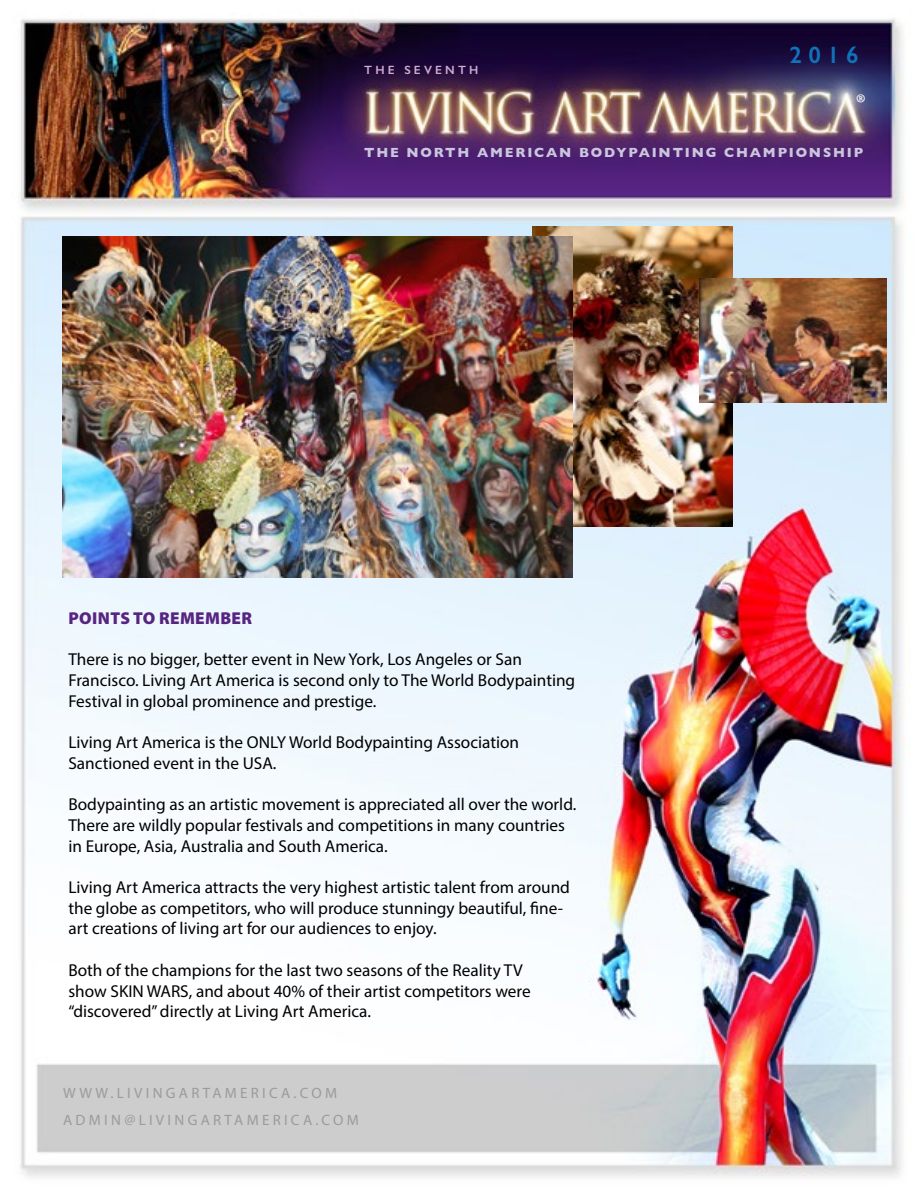
<style>
.page{position:relative;width:918px;height:1188px;background:#fff}
.page>*{position:absolute;margin:0;border:0;box-sizing:border-box;transform-origin:0 0}
.t1{font:31.35px "Minion Pro";color:#fff}
.t2{font:600 23.7px "Gill Sans";color:#1072ba}
.t3{font:17.25px/20.7px "Myriad Pro";color:#000}
.t4{font:900 17.25px "Myriad Pro";letter-spacing:.02em;color:#572481}
.t5{font:15px/27px "Myriad Pro";letter-spacing:.22em;color:#999b9e}
.t6{font:700 13.5px "Gill Sans";letter-spacing:.135em;color:#cac6de}
.t7{font:600 12px "Gill Sans";letter-spacing:.265em;color:#d0acd1}
</style>
<div class="page">
<img style="left:20px;top:19px;width:884px;height:1159px">
<img style="left:533px;top:227px;width:199px;height:299px">
<img style="left:62px;top:237px;width:510px;height:340px">
<img style="left:700px;top:278px;width:186px;height:125px">
<p class="t7" style="left:364px;top:63px;width:116px">THE SEVENTH</p>
<h2 class="t2" style="left:790px;top:41px;width:71px">2016</h2>
<h1 class="t1" style="left:856px;top:84px;width:12px">®</h1>
<p class="t6" style="left:364px;top:142px;width:501px">THE NORTH AMERICAN BODYPAINTING CHAMPIONSHIP</p>
<p class="t4" style="left:69px;top:608px;width:185px">POINTS TO REMEMBER</p>
<p class="t3" style="left:68px;top:649px;width:508px">There is no bigger, better event in New York, Los Angeles or San<br>Francisco. Living Art America is second only to The World Bodypainting<br>Festival in global prominence and prestige.</p>
<p class="t3" style="left:68px;top:732px;width:452px">Living Art America is the ONLY World Bodypainting Association<br>Sanctioned event in the USA.</p>
<p class="t3" style="left:68px;top:794px;width:510px">Bodypainting as an artistic movement is appreciated all over the world.<br>There are wildly popular festivals and competitions in many countries in Europe, Asia, Australia and South America.</p>
<p class="t3" style="left:68px;top:877px;width:503px">Living Art America attracts the very highest artistic talent from around the globe as competitors, who will produce stunningy beautiful, fine&shy;art creations of living art for our audiences to enjoy.</p>
<p class="t3" style="left:68px;top:959px;width:464px">Both of the champions for the last two seasons of the Reality TV show SKIN WARS, and about 40% of their artist competitors were “discovered” directly at Living Art America.</p>
<p class="t5" style="left:63px;top:1080px;width:297px">WWW.LIVINGARTAMERICA.COM<br>ADMIN@LIVINGARTAMERICA.COM</p>
</div>
